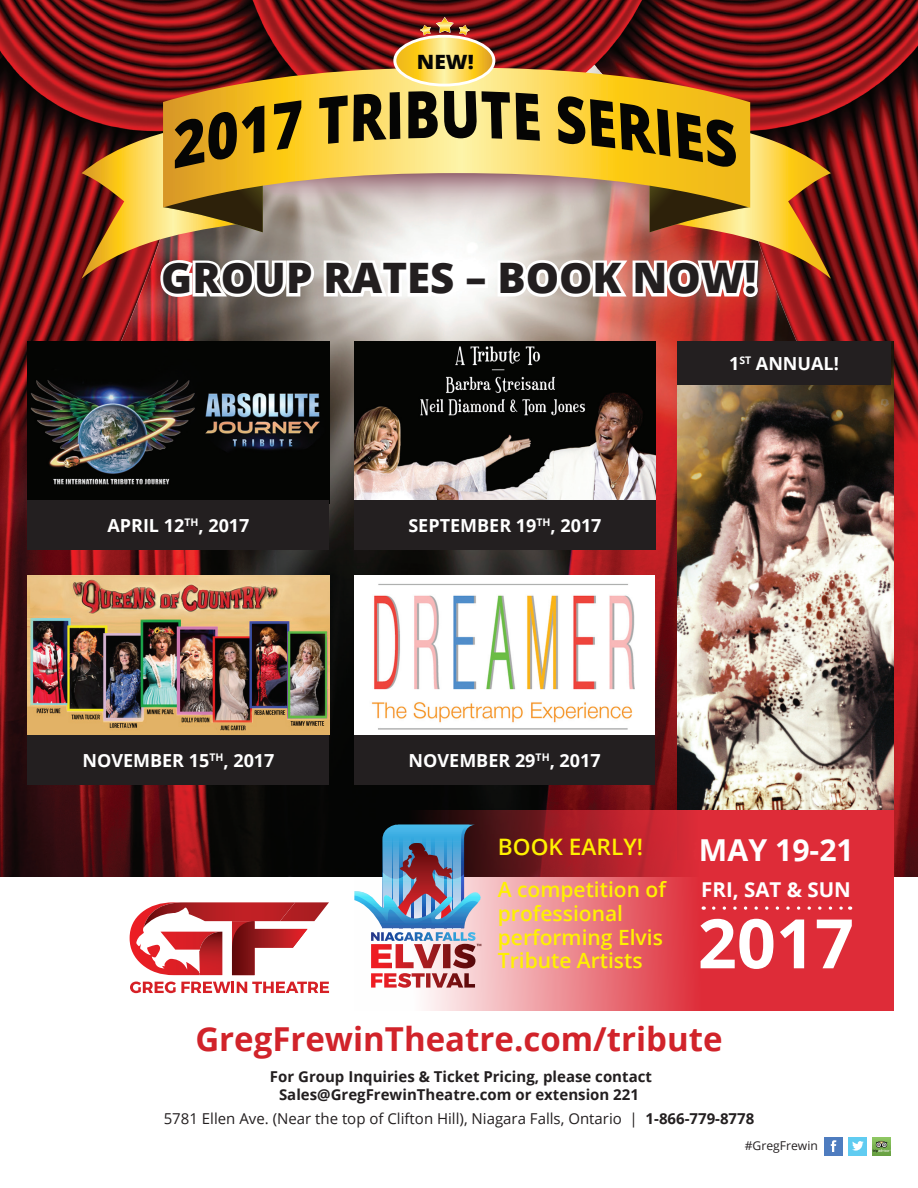
<style>
.page{position:relative;width:918px;height:1188px;background:#fff}
.page>*{position:absolute;margin:0;border:0;box-sizing:border-box;transform-origin:0 0}
.t1{font:700 68.4px "Open Sans";color:#fff}
.t2{font:800 42px "Open Sans";color:#231f20}
.t3{font:700 33px "Open Sans";color:#d1232a}
.t4{font:700 30.3px "Open Sans";color:#fff}
.t5{font:600 22.65px "Open Sans";color:#fff101}
.t6{font:600 21px/23.7px "Open Sans";color:#fff101}
.t7{font:700 20.55px "Open Sans";color:#fff}
.t8{font:800 19.65px "Open Sans";color:#050504;scale:1.07 1}
.t9{font:700 18px "Open Sans";color:#fff}
.t10{font:700 15px/18px "Open Sans";color:#231f20;text-align:center}
.t11{font:15px "Open Sans";color:#231f20}
.t12{font:12.15px "Open Sans";color:#231f20}
.s1{font-weight:700}
</style>
<div class="page">
<img style="left:0;top:646px;width:918px;height:230px">
<img style="left:0;top:0;width:918px;height:646px">
<img style="left:677px;top:341px;width:217px;height:469px">
<svg style="left:163px;top:68px;width:587px;height:23px;background:#bb7f35"></svg>
<svg style="left:395px;top:17px;width:99px;height:68px;background:#d6a154"></svg>
<img style="left:81px;top:91px;width:750px;height:245px">
<img style="left:354px;top:576px;width:301px;height:159px">
<div style="left:354px;top:735px;width:301px;height:49px;background:#231f20"></div>
<img style="left:28px;top:576px;width:301px;height:159px">
<div style="left:28px;top:735px;width:301px;height:49px;background:#231f20"></div>
<svg style="left:354px;top:810px;width:540px;height:201px;background:#d34a53"></svg>
<img style="left:354px;top:341px;width:302px;height:160px">
<div style="left:354px;top:501px;width:302px;height:49px;background:#231f20"></div>
<div style="left:677px;top:341px;width:214px;height:43px;background:#231f20"></div>
<img style="left:28px;top:341px;width:301px;height:160px">
<div style="left:28px;top:501px;width:301px;height:49px;background:#231f20"></div>
<svg style="left:130px;top:902px;width:199px;height:73px"></svg>
<img style="left:200px;top:932px;width:22px;height:43px">
<svg style="left:130px;top:982px;width:199px;height:12px"></svg>
<div style="left:848px;top:1137px;width:19px;height:19px;background:#60ccf1"></div>
<svg style="left:852px;top:1141px;width:12px;height:10px"></svg>
<div style="left:825px;top:1137px;width:18px;height:19px;background:#4e7cbf"></div>
<svg style="left:831px;top:1140px;width:5px;height:12px"></svg>
<img style="left:873px;top:1137px;width:18px;height:19px">
<svg style="left:354px;top:825px;width:130px;height:163px"></svg>
<svg style="left:714px;top:906px;width:130px;height:4px"></svg>
<h3 class="t8" style="left:417px;top:47px;width:55px">NEW!</h3>
<h2 class="t2" style="left:161px;top:246px;width:597px">GROUP RATES – BOOK NOW!</h2>
<p class="t9" style="left:107px;top:513px;width:144px">APRIL 12<sup>TH</sup>, 2017</p>
<p class="t9" style="left:82px;top:747px;width:194px">NOVEMBER 15<sup>TH</sup>, 2017</p>
<p class="t9" style="left:408px;top:513px;width:195px">SEPTEMBER 19<sup>TH</sup>, 2017</p>
<p class="t9" style="left:729px;top:351px;width:111px">1<sup>ST</sup> ANNUAL!</p>
<p class="t9" style="left:409px;top:747px;width:194px">NOVEMBER 29<sup>TH</sup>, 2017</p>
<h3 class="t5" style="left:498px;top:831px;width:147px">BOOK EARLY!</h3>
<h3 class="t4" style="left:699px;top:828px;width:156px">MAY 19-21</h3>
<h3 class="t6" style="left:498px;top:877px;width:170px">A competition of</h3>
<h3 class="t7" style="left:701px;top:875px;width:151px">FRI, SAT &amp; SUN</h3>
<h3 class="t6" style="left:498px;top:901px;width:167px">professional performing Elvis<br>Tribute Artists</h3>
<h1 class="t1" style="left:698px;top:895px;width:158px">2017</h1>
<h3 class="t3" style="left:195px;top:1015px;width:529px">GregFrewinTheatre.com/tribute</h3>
<p class="t10" style="left:270px;top:1067px;width:384px">For Group Inquiries &amp; Ticket Pricing, please contact<br>Sales@GregFrewinTheatre.com or extension 221</p>
<p class="t11" style="left:164px;top:1109px;width:592px">5781 Ellen Ave. (Near the top of Clifton Hill), Niagara Falls, Ontario | <span class="s1">1-866-779-8778</span></p>
<p class="t12" style="left:745px;top:1137px;width:75px">#GregFrewin</p>
</div>
